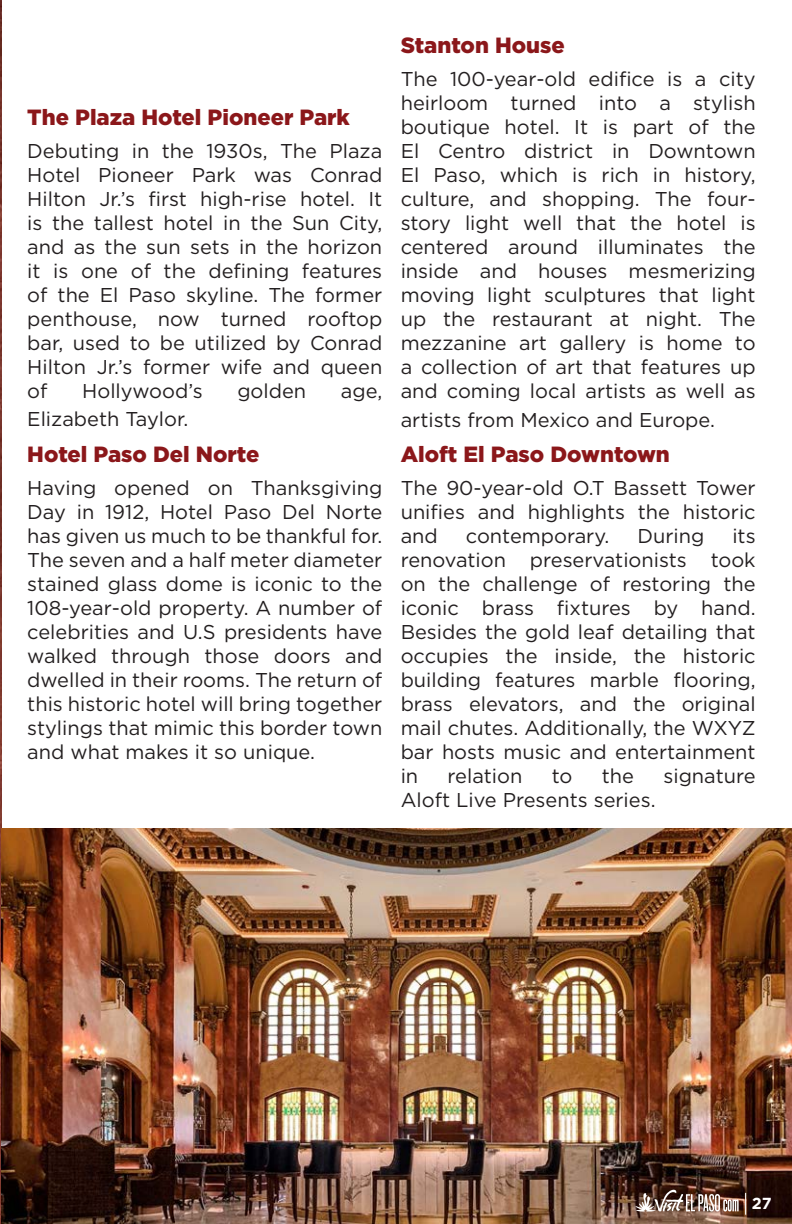
<style>
.page{position:relative;width:792px;height:1224px;background:#fff}
.page>*{position:absolute;margin:0;border:0;box-sizing:border-box;transform-origin:0 0}
.Body_Sub_titile{font:900 22px "Gotham HTF";color:#8b171a}
.Body{font:20px/24px "Gotham HTF";color:#231f20;text-align:justify}
.t1{font:700 16px "Gotham HTF";color:#fff}
</style>
<div class="page">
<img style="left:0;top:0;width:1px;height:1224px">
<img style="left:1px;top:828px;width:791px;height:396px">
<svg style="left:635px;top:1190px;width:104px;height:22px;background:#846d64"></svg>
<svg style="left:745px;top:1193px;width:1px;height:22px"></svg>
<p class="Body_Sub_titile" style="left:27px;top:104px;width:324px">The Plaza Hotel Pioneer Park</p>
<p class="Body" style="left:27px;top:138px;width:357px">Debuting in the 1930s, The Plaza Hotel Pioneer Park was Conrad Hilton Jr.’s first high-rise hotel. It is the tallest hotel in the Sun City, and as the sun sets in the horizon it is one of the defining features of the El Paso skyline. The former penthouse, now turned rooftop bar, used to be utilized by Conrad Hilton Jr.’s former wife and queen of</p>
<p class="Body" style="left:82px;top:378px;width:122px">Hollywood’s</p>
<p class="Body" style="left:237px;top:378px;width:70px">golden</p>
<p class="Body" style="left:341px;top:378px;width:43px">age,</p>
<p class="Body" style="left:27px;top:407px;width:162px">Elizabeth Taylor.</p>
<p class="Body_Sub_titile" style="left:27px;top:441px;width:234px">Hotel Paso Del Norte</p>
<p class="Body" style="left:27px;top:476px;width:357px">Having opened on Thanksgiving Day in 1912, Hotel Paso Del Norte has given us much to be thankful for.<br>The seven and a half meter diameter stained glass dome is iconic to the 108-year-old property. A number of celebrities and U.S presidents have walked through those doors and dwelled in their rooms. The return of this historic hotel will bring together stylings that mimic this border town and what makes it so unique.</p>
<p class="Body_Sub_titile" style="left:401px;top:33px;width:166px">Stanton House</p>
<p class="Body" style="left:401px;top:67px;width:357px">The 100-year-old edifice is a city heirloom turned into a stylish boutique hotel. It is part of the El Centro district in Downtown El Paso, which is rich in history, culture, and shopping. The four&shy;story light well that the hotel is centered around illuminates the inside and houses mesmerizing moving light sculptures that light up the restaurant at night. The mezzanine art gallery is home to a collection of art that features up and coming local artists as well as</p>
<p class="Body" style="left:401px;top:408px;width:316px">artists from Mexico and Europe.</p>
<p class="Body_Sub_titile" style="left:401px;top:442px;width:271px">Aloft El Paso Downtown</p>
<p class="Body" style="left:401px;top:476px;width:356px">The 90-year-old O.T Bassett Tower unifies and highlights the historic and</p>
<p class="Body" style="left:401px;top:524px;width:357px;text-indent:332px">its renovation preservationists took on the challenge of restoring the iconic brass fixtures by hand.<br>Besides the gold leaf detailing that occupies the inside, the historic building features marble flooring, brass elevators, and the original mail chutes. Additionally, the WXYZ bar hosts music and entertainment in</p>
<p class="Body" style="left:466px;top:524px;width:145px">contemporary.</p>
<p class="Body" style="left:637px;top:524px;width:68px">During</p>
<p class="Body" style="left:448px;top:764px;width:76px">relation</p>
<p class="Body" style="left:552px;top:764px;width:22px">to</p>
<p class="Body" style="left:602px;top:764px;width:34px">the</p>
<p class="Body" style="left:663px;top:764px;width:94px">signature</p>
<p class="Body" style="left:401px;top:788px;width:256px">Aloft Live Presents series.</p>
<p class="t1" style="left:752px;top:1194px;width:21px">27</p>
</div>
